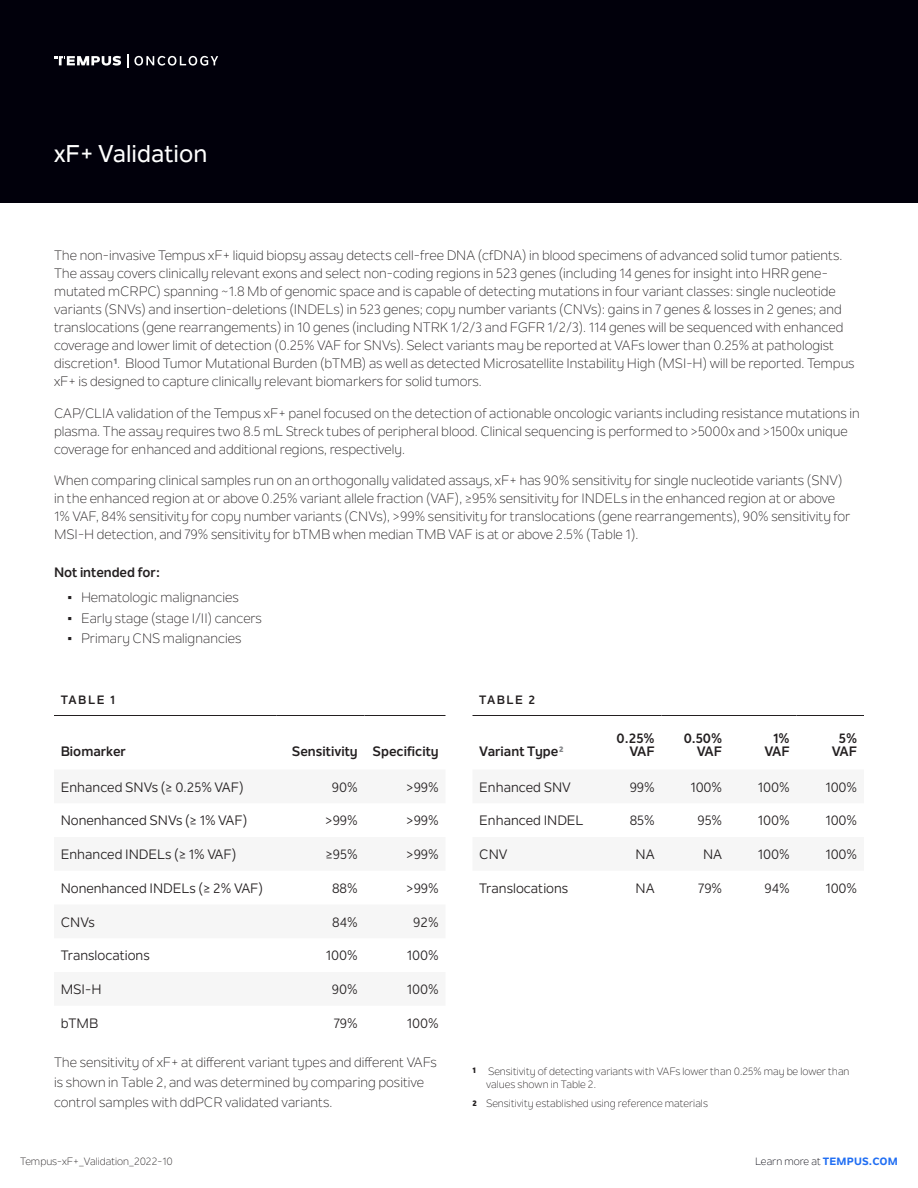
<style>
.page{position:relative;width:918px;height:1188px;background:#fff}
.page>*{position:absolute;margin:0;border:0;box-sizing:border-box;transform-origin:0 0}
.t1{font:500 24px "Nolan Next";color:#fff}
.Body_Copy{font:13.5px/18px "Nolan Next";color:#231f20}
.Table_-_Data__left{font:13.5px "Nolan Next";color:#231f20}
.Table_-_Data__right{font:13.5px "Nolan Next";color:#231f20}
.Table_-_Header__righ{font:700 13.5px/13.5px "Nolan Next";color:#231f20;text-align:right}
.Table_-_Header__left{font:700 13.5px "Nolan Next";color:#231f20}
.Body_Subheadline{font:700 13.5px "Nolan Next";color:#231f20}
.Block_Subheadline{font:700 12px "Nolan Next";letter-spacing:.125em;color:#231f20}
.t2{font:10.5px/13.5px "Nolan Next";color:#231f20}
.t3{font:10.5px "Nolan Next";color:#01000b}
.s1{font-family:"Arial"}
.s2{font-weight:800;font-size:7.8px}
.s3{font-weight:800;color:#206ef3}
</style>
<div class="page">
<div style="left:0;top:0;width:918px;height:202px;background:#01000b"></div>
<svg style="left:54px;top:56px;width:67px;height:10px"></svg>
<svg style="left:127px;top:54px;width:1px;height:14px"></svg>
<svg style="left:134px;top:56px;width:84px;height:10px"></svg>
<hr style="left:54px;top:715px;width:223px;height:1px;background:#231f20">
<hr style="left:277px;top:715px;width:87px;height:1px;background:#231f20">
<hr style="left:364px;top:715px;width:82px;height:1px;background:#231f20">
<hr style="left:472px;top:715px;width:122px;height:1px;background:#231f20">
<hr style="left:594px;top:715px;width:68px;height:1px;background:#231f20">
<hr style="left:662px;top:715px;width:67px;height:1px;background:#231f20">
<hr style="left:729px;top:715px;width:67px;height:1px;background:#231f20">
<hr style="left:796px;top:715px;width:68px;height:1px;background:#231f20">
<p class="t1" style="left:54px;top:139px;width:155px">xF+ Validation</p>
<p class="Body_Copy" style="left:54px;top:246px;width:802px">The non-invasive Tempus xF+ liquid biopsy assay detects cell-free DNA (cfDNA) in blood specimens of advanced solid tumor patients.<br>The assay covers clinically relevant exons and select non-coding regions in 523 genes (including 14 genes for insight into HRR gene&shy;mutated mCRPC) spanning ~1.8 Mb of genomic space and is capable of detecting mutations in four variant classes: single nucleotide variants (SNVs) and insertion-deletions (INDELs) in 523 genes; copy number variants (CNVs): gains in 7 genes &amp; losses in 2 genes; and translocations (gene rearrangements) in 10 genes (including NTRK 1/2/3 and FGFR 1/2/3). 114 genes will be sequenced with enhanced coverage and lower limit of detection (0.25% VAF for SNVs). Select variants may be reported at VAFs lower than 0.25% at pathologist discretion<sup>1</sup>. Blood Tumor Mutational Burden (bTMB) as well as detected Microsatellite Instability High (MSI-H) will be reported. Tempus xF+ is designed to capture clinically relevant biomarkers for solid tumors.</p>
<p class="Body_Copy" style="left:54px;top:404px;width:807px">CAP/CLIA validation of the Tempus xF+ panel focused on the detection of actionable oncologic variants including resistance mutations in plasma. The assay requires two 8.5 mL Streck tubes of peripheral blood. Clinical sequencing is performed to &gt;5000x and &gt;1500x unique coverage for enhanced and additional regions, respectively.</p>
<p class="Body_Copy" style="left:54px;top:471px;width:798px">When comparing clinical samples run on an orthogonally validated assays, xF+ has 90% sensitivity for single nucleotide variants (SNV) in the enhanced region at or above 0.25% variant allele fraction (VAF), ≥95% sensitivity for INDELs in the enhanced region at or above 1% VAF, 84% sensitivity for copy number variants (CNVs), &gt;99% sensitivity for translocations (gene rearrangements), 90% sensitivity for MSI-H detection, and 79% sensitivity for bTMB when median TMB VAF is at or above 2.5% (Table 1).</p>
<p class="Body_Subheadline" style="left:54px;top:564px;width:108px">Not intended for:</p>
<p class="Body_Copy" style="left:68px;top:588px;width:173px"><span class="s1">▪</span> Hematologic malignancies</p>
<p class="Body_Copy" style="left:68px;top:609px;width:196px"><span class="s1">▪</span> Early stage (stage I/II) cancers</p>
<p class="Body_Copy" style="left:68px;top:630px;width:176px"><span class="s1">▪</span> Primary CNS malignancies</p>
<p class="Block_Subheadline" style="left:61px;top:693px;width:56px">TABLE 1</p>
<p class="Table_-_Header__left" style="left:61px;top:743px;width:67px">Biomarker</p>
<p class="Table_-_Header__righ" style="left:292px;top:744px;width:67px">Sensitivity</p>
<p class="Table_-_Header__righ" style="left:373px;top:744px;width:68px">Specificity</p>
<p class="Table_-_Data__left" style="left:61px;top:779px;width:184px">Enhanced SNVs (≥ 0.25% VAF)</p>
<p class="Table_-_Data__right" style="left:332px;top:779px;width:27px">90%</p>
<p class="Table_-_Data__right" style="left:406px;top:779px;width:34px">&gt;99%</p>
<p class="Table_-_Data__left" style="left:61px;top:812px;width:188px">Nonenhanced SNVs (≥ 1% VAF)</p>
<p class="Table_-_Data__right" style="left:325px;top:812px;width:34px">&gt;99%</p>
<p class="Table_-_Data__right" style="left:406px;top:812px;width:34px">&gt;99%</p>
<p class="Table_-_Data__left" style="left:61px;top:846px;width:177px">Enhanced INDELs (≥ 1% VAF)</p>
<p class="Table_-_Data__right" style="left:325px;top:846px;width:34px">≥95%</p>
<p class="Table_-_Data__right" style="left:406px;top:846px;width:34px">&gt;99%</p>
<p class="Table_-_Data__left" style="left:61px;top:880px;width:204px">Nonenhanced INDELs (≥ 2% VAF)</p>
<p class="Table_-_Data__right" style="left:332px;top:880px;width:27px">88%</p>
<p class="Table_-_Data__right" style="left:406px;top:880px;width:34px">&gt;99%</p>
<p class="Table_-_Data__left" style="left:61px;top:914px;width:36px">CNVs</p>
<p class="Table_-_Data__right" style="left:332px;top:914px;width:27px">84%</p>
<p class="Table_-_Data__right" style="left:413px;top:914px;width:27px">92%</p>
<p class="Table_-_Data__left" style="left:61px;top:947px;width:91px">Translocations</p>
<p class="Table_-_Data__right" style="left:326px;top:947px;width:33px">100%</p>
<p class="Table_-_Data__right" style="left:407px;top:947px;width:33px">100%</p>
<p class="Table_-_Data__left" style="left:61px;top:981px;width:42px">MSI-H</p>
<p class="Table_-_Data__right" style="left:332px;top:981px;width:27px">90%</p>
<p class="Table_-_Data__right" style="left:407px;top:981px;width:33px">100%</p>
<p class="Table_-_Data__left" style="left:61px;top:1015px;width:39px">bTMB</p>
<p class="Table_-_Data__right" style="left:334px;top:1015px;width:25px">79%</p>
<p class="Table_-_Data__right" style="left:407px;top:1015px;width:33px">100%</p>
<p class="Body_Copy" style="left:54px;top:1052px;width:385px;line-height:20px">The sensitivity of xF+ at different variant types and different VAFs is shown in Table 2, and was determined by comparing positive control samples with ddPCR validated variants.</p>
<p class="Block_Subheadline" style="left:479px;top:693px;width:58px">TABLE 2</p>
<p class="Table_-_Header__left" style="left:479px;top:743px;width:86px">Variant Type<sup>2</sup></p>
<p class="Table_-_Header__righ" style="left:617px;top:731px;width:40px">0.25%<br>VAF</p>
<p class="Table_-_Header__righ" style="left:684px;top:731px;width:40px">0.50%<br>VAF</p>
<p class="Table_-_Header__righ" style="left:764px;top:731px;width:27px">1%<br>VAF</p>
<p class="Table_-_Header__righ" style="left:832px;top:731px;width:27px;text-align:center">5%<br>VAF</p>
<p class="Table_-_Data__left" style="left:479px;top:779px;width:93px">Enhanced SNV</p>
<p class="Table_-_Data__right" style="left:630px;top:779px;width:27px">99%</p>
<p class="Table_-_Data__right" style="left:690px;top:779px;width:33px">100%</p>
<p class="Table_-_Data__right" style="left:758px;top:779px;width:33px">100%</p>
<p class="Table_-_Data__right" style="left:825px;top:779px;width:33px">100%</p>
<p class="Table_-_Data__left" style="left:479px;top:812px;width:106px">Enhanced INDEL</p>
<p class="Table_-_Data__right" style="left:630px;top:812px;width:27px">85%</p>
<p class="Table_-_Data__right" style="left:697px;top:812px;width:26px">95%</p>
<p class="Table_-_Data__right" style="left:758px;top:812px;width:33px">100%</p>
<p class="Table_-_Data__right" style="left:825px;top:812px;width:33px">100%</p>
<p class="Table_-_Data__left" style="left:479px;top:846px;width:30px">CNV</p>
<p class="Table_-_Data__right" style="left:636px;top:846px;width:21px">NA</p>
<p class="Table_-_Data__right" style="left:703px;top:846px;width:21px">NA</p>
<p class="Table_-_Data__right" style="left:758px;top:846px;width:33px">100%</p>
<p class="Table_-_Data__right" style="left:825px;top:846px;width:33px">100%</p>
<p class="Table_-_Data__left" style="left:479px;top:880px;width:91px">Translocations</p>
<p class="Table_-_Data__right" style="left:636px;top:880px;width:21px">NA</p>
<p class="Table_-_Data__right" style="left:698px;top:880px;width:25px">79%</p>
<p class="Table_-_Data__right" style="left:765px;top:880px;width:27px">94%</p>
<p class="Table_-_Data__right" style="left:825px;top:880px;width:33px">100%</p>
<p class="t2" style="left:486px;top:1064px;width:365px;text-indent:-14px"><span class="s2">1</span> Sensitivity of detecting variants with VAFs lower than 0.25% may be lower than values shown in Table 2.</p>
<p class="t2" style="left:472px;top:1097px;width:237px"><span class="s2">2</span> Sensitivity established using reference materials</p>
<p class="t2" style="left:20px;top:1155px;width:154px">Tempus-xF+_Validation_2022-10</p>
<p class="t3" style="left:755px;top:1155px;width:144px">Learn more at <span class="s3">TEMPUS.COM</span></p>
</div>
